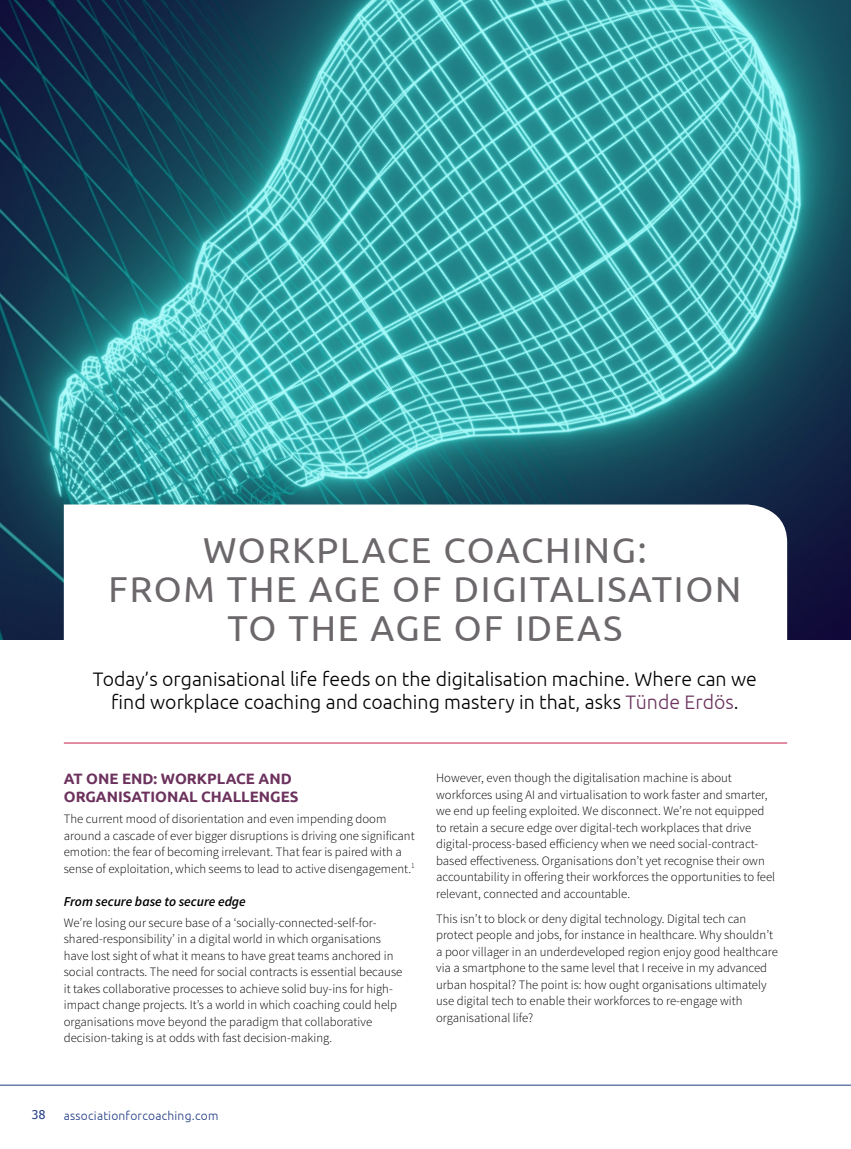
<style>
.page{position:relative;width:851px;height:1149px;background:#fff}
.page>*{position:absolute;margin:0;border:0;box-sizing:border-box;transform-origin:0 0}
.t1{font:36px/39px "Ubuntu";letter-spacing:.05em;color:#6b676b;text-align:center}
.t2{font:300 19.5px/23.4px "Ubuntu";color:#000;text-align:center}
.t3{font:700 15px/18px "Ubuntu";color:#6c325d}
.t4{font:italic 600 13.5px "Source Sans Pro";color:#000}
.t5{font:300 12.75px/16.5px "Source Sans Pro";color:#000}
.t6{font:300 12px "Ubuntu";letter-spacing:.02em;color:#1f3b84}
.t7{font:12px "Tahoma";color:#1f3b84}
.s1{color:#6c325d}
</style>
<div class="page">
<img style="left:0;top:0;width:850px;height:639px">
<svg style="left:64px;top:504px;width:723px;height:240px"></svg>
<hr style="left:0;top:1084px;width:850px;height:1px;background:#1f3b84">
<hr style="left:64px;top:742px;width:723px;height:1px;background:#c61f4b">
<h1 class="t1" style="left:108px;top:529px;width:634px">WORKPLACE COACHING:<br>FROM THE AGE OF DIGITALISATION<br>TO THE AGE OF IDEAS</h1>
<h2 class="t2" style="left:93px;top:666px;width:665px">Today’s organisational life feeds on the digitalisation machine. Where can we find workplace coaching and coaching mastery in that, asks <span class="s1">Tünde Erdös</span>.</h2>
<p class="t3" style="left:64px;top:769px;width:236px">AT ONE END: WORKPLACE AND<br>ORGANISATIONAL CHALLENGES</p>
<p class="t5" style="left:64px;top:810px;width:352px">The current mood of disorientation and even impending doom around a cascade of ever bigger disruptions is driving one significant emotion: the fear of becoming irrelevant. That fear is paired with a sense of exploitation, which seems to lead to active disengagement.<sup>1</sup></p>
<p class="t4" style="left:64px;top:892px;width:183px">From secure base to secure edge</p>
<p class="t5" style="left:64px;top:913px;width:340px">We’re losing our secure base of a ‘socially-connected-self-for&shy;shared-responsibility’ in a digital world in which organisations have lost sight of what it means to have great teams anchored in social contracts. The need for social contracts is essential because it takes collaborative processes to achieve solid buy-ins for high&shy;impact change projects. It’s a world in which coaching could help organisations move beyond the paradigm that collaborative decision-taking is at odds with fast decision-making.</p>
<p class="t5" style="left:436px;top:769px;width:340px">However, even though the digitalisation machine is about workforces using AI and virtualisation to work faster and smarter, we end up feeling exploited. We disconnect. We’re not equipped to retain a secure edge over digital-tech workplaces that drive digital-process-based efficiency when we need social-contract&shy;based effectiveness. Organisations don’t yet recognise their own accountability in offering their workforces the opportunities to feel relevant, connected and accountable.</p>
<p class="t5" style="left:436px;top:910px;width:343px">This isn’t to block or deny digital technology. Digital tech can protect people and jobs, for instance in healthcare. Why shouldn’t a poor villager in an underdeveloped region enjoy good healthcare via a smartphone to the same level that I receive in my advanced urban hospital? The point is: how ought organisations ultimately use digital tech to enable their workforces to re-engage with organisational life?</p>
<p class="t7" style="left:32px;top:1106px;width:15px">38</p>
<p class="t6" style="left:64px;top:1108px;width:156px">associationforcoaching.com</p>
</div>
